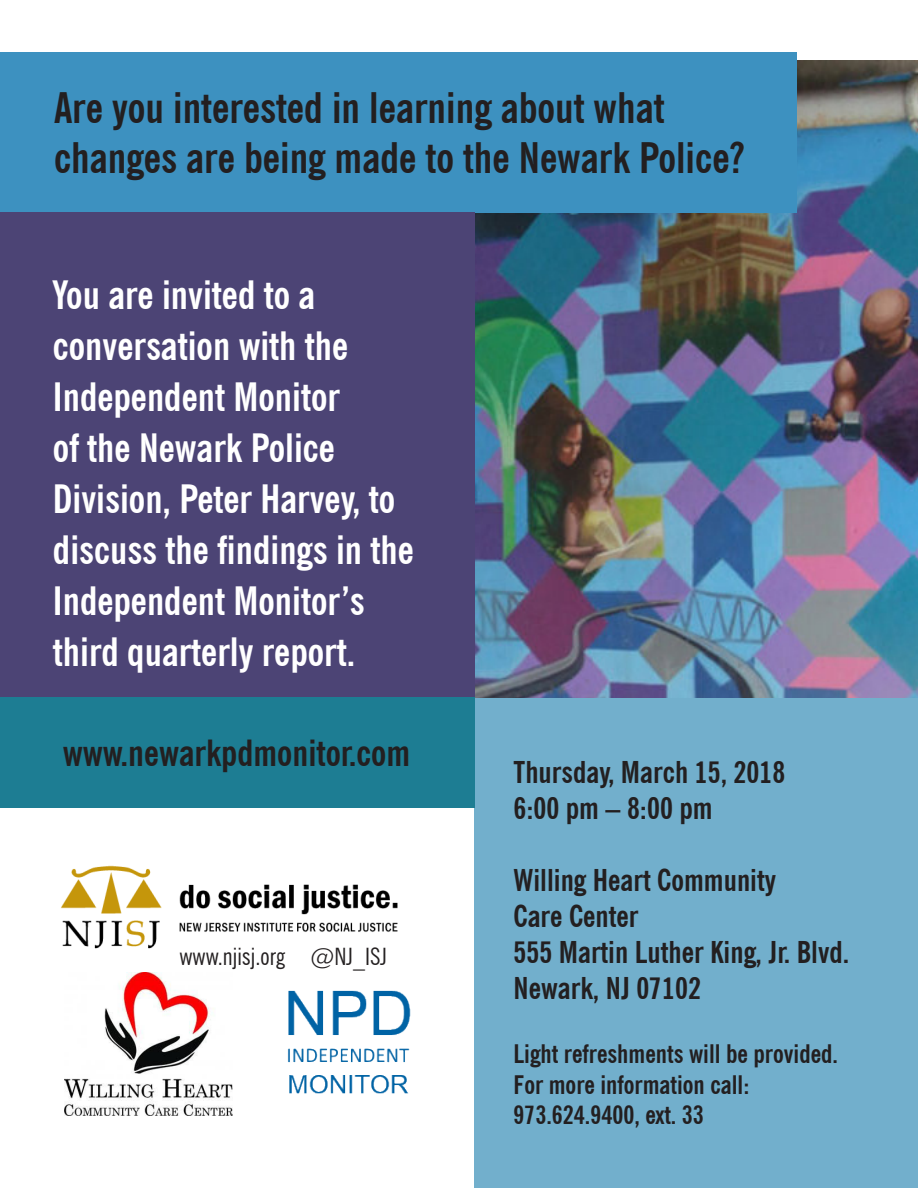
<style>
.page{position:relative;width:918px;height:1188px;background:#fff}
.page>*{position:absolute;margin:0;border:0;box-sizing:border-box;transform-origin:0 0}
.t1{font:700 condensed 42px "News Gothic BT";color:#231f20}
.t2{font:700 condensed 39px/51px "News Gothic BT";color:#fff}
.t3{font:700 condensed 36px "News Gothic BT";color:#231f20}
.t4{font:700 condensed 30px "News Gothic BT";color:#231f20}
.t5{font:700 condensed 25.5px/30.6px "News Gothic BT";color:#231f20}
.t6{font:condensed 24px "News Gothic BT";color:#231f20}
</style>
<div class="page">
<div style="left:474px;top:698px;width:444px;height:490px;background:#72afcc"></div>
<img style="left:474px;top:60px;width:444px;height:638px">
<div style="left:0;top:52px;width:796px;height:160px;background:#3d91c0"></div>
<div style="left:0;top:212px;width:474px;height:516px;background:#4c4475"></div>
<img style="left:65px;top:972px;width:168px;height:144px">
<div style="left:0;top:698px;width:474px;height:110px;background:#1d7d93"></div>
<img style="left:61px;top:865px;width:337px;height:84px">
<img style="left:287px;top:990px;width:124px;height:104px">
<p class="t1" style="left:54px;top:82px;width:612px">Are you interested in learning about what</p>
<p class="t1" style="left:54px;top:132px;width:692px">changes are being made to the Newark Police?</p>
<p class="t2" style="left:53px;top:270px;width:362px">You are invited to a conversation with the<br>Independent Monitor<br>of the Newark Police<br>Division, Peter Harvey, to discuss the findings in the<br>Independent Monitor’s third quarterly report.</p>
<p class="t3" style="left:63px;top:732px;width:349px">www.newarkpdmonitor.com</p>
<p class="t6" style="left:179px;top:942px;width:209px">www.njisj.org @NJ_ISJ</p>
<p class="t4" style="left:514px;top:753px;width:273px">Thursday, March 15, 2018</p>
<p class="t4" style="left:514px;top:789px;width:201px">6:00 pm – 8:00 pm</p>
<p class="t4" style="left:514px;top:861px;width:264px">Willing Heart Community</p>
<p class="t4" style="left:514px;top:897px;width:127px">Care Center</p>
<p class="t4" style="left:514px;top:933px;width:337px">555 Martin Luther King, Jr. Blvd.</p>
<p class="t4" style="left:514px;top:969px;width:189px">Newark, NJ 07102</p>
<p class="t5" style="left:514px;top:1039px;width:326px">Light refreshments will be provided.</p>
<p class="t5" style="left:514px;top:1069px;width:237px">For more information call:<br>973.624.9400, ext. 33</p>
</div>
